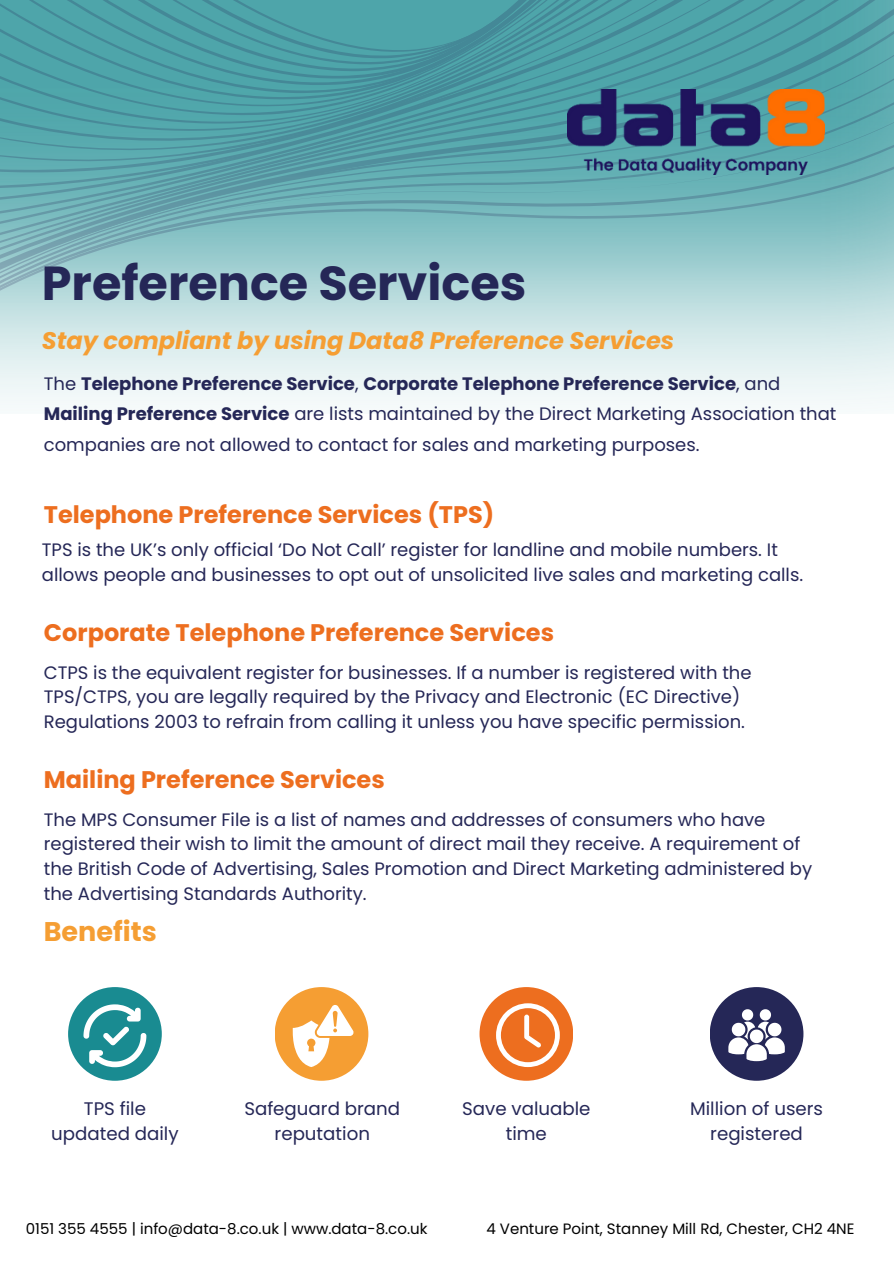
<style>
.page{position:relative;width:894px;height:1264px;background:#fff}
.page>*{position:absolute;margin:0;border:0;box-sizing:border-box;transform-origin:0 0}
.t1{font:700 47.7px "Poppins";color:#252757}
.t2{font:700 27px "Poppins";color:#f59e33}
.t3{font:700 24px "Poppins";color:#ed6e1f}
.t4{font:italic 700 24px "Poppins";color:#f59e33}
.t5{font:18.15px/25px "Poppins";color:#252757;text-align:center}
.t6{font:18px/24.8px "Poppins";color:#252757}
.t7{font:15px "Poppins";color:#000}
.s1{font-weight:700}
</style>
<div class="page">
<svg style="left:0;top:0;width:893px;height:405px;background:#89bfc4"></svg>
<img style="left:567px;top:89px;width:257px;height:86px">
<div style="left:68px;top:987px;width:94px;height:93px;background:#198b91;border-radius:50%"></div>
<div style="left:274px;top:987px;width:94px;height:93px;background:#f59e33;border-radius:50%"></div>
<div style="left:479px;top:987px;width:94px;height:93px;background:#ed6e1f;border-radius:50%"></div>
<div style="left:709px;top:987px;width:94px;height:93px;background:#252757;border-radius:50%"></div>
<svg style="left:83px;top:1004px;width:63px;height:63px"></svg>
<svg style="left:292px;top:1005px;width:62px;height:62px"></svg>
<svg style="left:496px;top:1003px;width:63px;height:64px"></svg>
<svg style="left:728px;top:1009px;width:56px;height:51px"></svg>
<p class="t1" style="left:42px;top:250px;width:486px">Preference Services</p>
<p class="t4" style="left:42px;top:323px;width:633px">Stay compliant by using Data8 Preference Services</p>
<h1 class="t6" style="left:44px;top:368px;width:794px;line-height:30.3px">The <span class="s1">Telephone Preference Service</span>, <span class="s1">Corporate Telephone Preference Service</span>, and<br><span class="s1">Mailing Preference Service</span> are lists maintained by the Direct Marketing Association that companies are not allowed to contact for sales and marketing purposes.</h1>
<h3 class="t3" style="left:44px;top:498px;width:452px">Telephone Preference Services (TPS)</h3>
<h4 class="t6" style="left:42px;top:537px;width:762px">TPS is the UK’s only official ‘Do Not Call’ register for landline and mobile numbers. It allows people and businesses to opt out of unsolicited live sales and marketing calls.</h4>
<h3 class="t3" style="left:44px;top:615px;width:511px">Corporate Telephone Preference Services</h3>
<h4 class="t6" style="left:44px;top:660px;width:709px">CTPS is the equivalent register for businesses. If a number is registered with the<br>TPS/CTPS, you are legally required by the Privacy and Electronic (EC Directive)<br>Regulations 2003 to refrain from calling it unless you have specific permission.</h4>
<h2 class="t3" style="left:44px;top:762px;width:342px">Mailing Preference Services</h2>
<p class="t6" style="left:44px;top:807px;width:769px">The MPS Consumer File is a list of names and addresses of consumers who have registered their wish to limit the amount of direct mail they receive. A requirement of the British Code of Advertising, Sales Promotion and Direct Marketing administered by the Advertising Standards Authority.</p>
<h4 class="t2" style="left:44px;top:913px;width:114px">Benefits</h4>
<h3 class="t5" style="left:51px;top:1096px;width:129px">TPS file updated daily</h3>
<h4 class="t5" style="left:244px;top:1096px;width:157px">Safeguard brand reputation</h4>
<h3 class="t5" style="left:462px;top:1096px;width:130px">Save valuable time</h3>
<h4 class="t5" style="left:690px;top:1096px;width:134px">Million of users registered</h4>
<p class="t7" style="left:26px;top:1217px;width:403px">0151 355 4555 | info@data-8.co.uk | www.data-8.co.uk</p>
<h4 class="t7" style="left:486px;top:1217px;width:369px">4 Venture Point, Stanney Mill Rd, Chester, CH2 4NE</h4>
</div>
